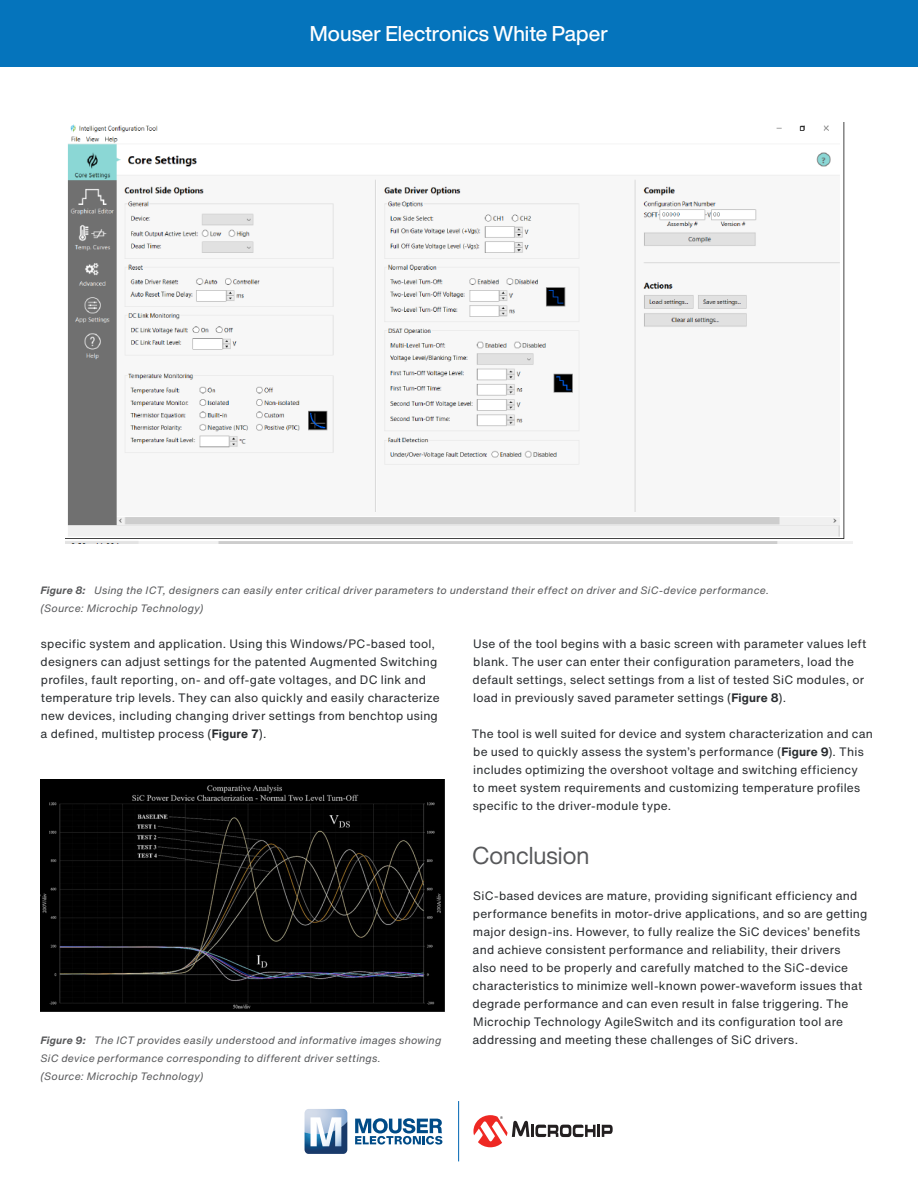
<style>
.page{position:relative;width:918px;height:1188px;background:#fff}
.page>*{position:absolute;margin:0;border:0;box-sizing:border-box;transform-origin:0 0}
.t1{font:24px "Helvetica Now Display";color:#57585a}
.t2{font:500 21px "Helvetica Now Display";color:#fff}
.t3{font:12px/18px "Helvetica Now Text";letter-spacing:.015em;color:#292c2f}
.t4{font:italic 10.5px/18px "Helvetica Now Text";letter-spacing:.02em;color:#57585a}
.s1{font-weight:700}
</style>
<div class="page">
<div style="left:0;top:0;width:918px;height:67px;background:#0574bc"></div>
<hr style="left:458px;top:1101px;width:1px;height:60px;background:#0166b3">
<svg style="left:305px;top:1109px;width:42px;height:45px"></svg>
<svg style="left:355px;top:1118px;width:87px;height:27px"></svg>
<svg style="left:473px;top:1115px;width:140px;height:32px"></svg>
<img style="left:65px;top:122px;width:788px;height:422px">
<div style="left:40px;top:778px;width:406px;height:236px;background:linear-gradient(to right,#fff,#fff)"></div>
<img style="left:41px;top:780px;width:404px;height:232px">
<h2 class="t2" style="left:310px;top:19px;width:300px">Mouser Electronics White Paper</h2>
<p class="t4" style="left:40px;top:581px;width:730px"><span class="s1">Figure 8:</span> Using the ICT, designers can easily enter critical driver parameters to understand their effect on driver and SiC-device performance.</p>
<p class="t4" style="left:40px;top:599px;width:165px">(Source: Microchip Technology)</p>
<p class="t3" style="left:41px;top:634px;width:401px">specific system and application. Using this Windows/PC-based tool, designers can adjust settings for the patented Augmented Switching profiles, fault reporting, on- and off-gate voltages, and DC link and temperature trip levels. They can also quickly and easily characterize new devices, including changing driver settings from benchtop using a defined, multistep process (<span class="s1">Figure 7</span>).</p>
<p class="t3" style="left:473px;top:634px;width:395px">Use of the tool begins with a basic screen with parameter values left blank. The user can enter their configuration parameters, load the default settings, select settings from a list of tested SiC modules, or load in previously saved parameter settings (<span class="s1">Figure 8</span>).</p>
<p class="t3" style="left:472px;top:724px;width:403px">The tool is well suited for device and system characterization and can be used to quickly assess the system’s performance (<span class="s1">Figure 9</span>). This includes optimizing the overshoot voltage and switching efficiency<br>to meet system requirements and customizing temperature profiles specific to the driver-module type.</p>
<p class="t4" style="left:40px;top:1031px;width:402px"><span class="s1">Figure 9:</span> The ICT provides easily understood and informative images showing<br>SiC device performance corresponding to different driver settings.<br>(Source: Microchip Technology)</p>
<p class="t1" style="left:473px;top:839px;width:118px">Conclusion</p>
<p class="t3" style="left:473px;top:886px;width:396px">SiC-based devices are mature, providing significant efficiency and performance benefits in motor-drive applications, and so are getting major design-ins. However, to fully realize the SiC devices’ benefits and achieve consistent performance and reliability, their drivers<br>also need to be properly and carefully matched to the SiC-device characteristics to minimize well-known power-waveform issues that degrade performance and can even result in false triggering. The Microchip Technology AgileSwitch and its configuration tool are addressing and meeting these challenges of SiC drivers.</p>
</div>
